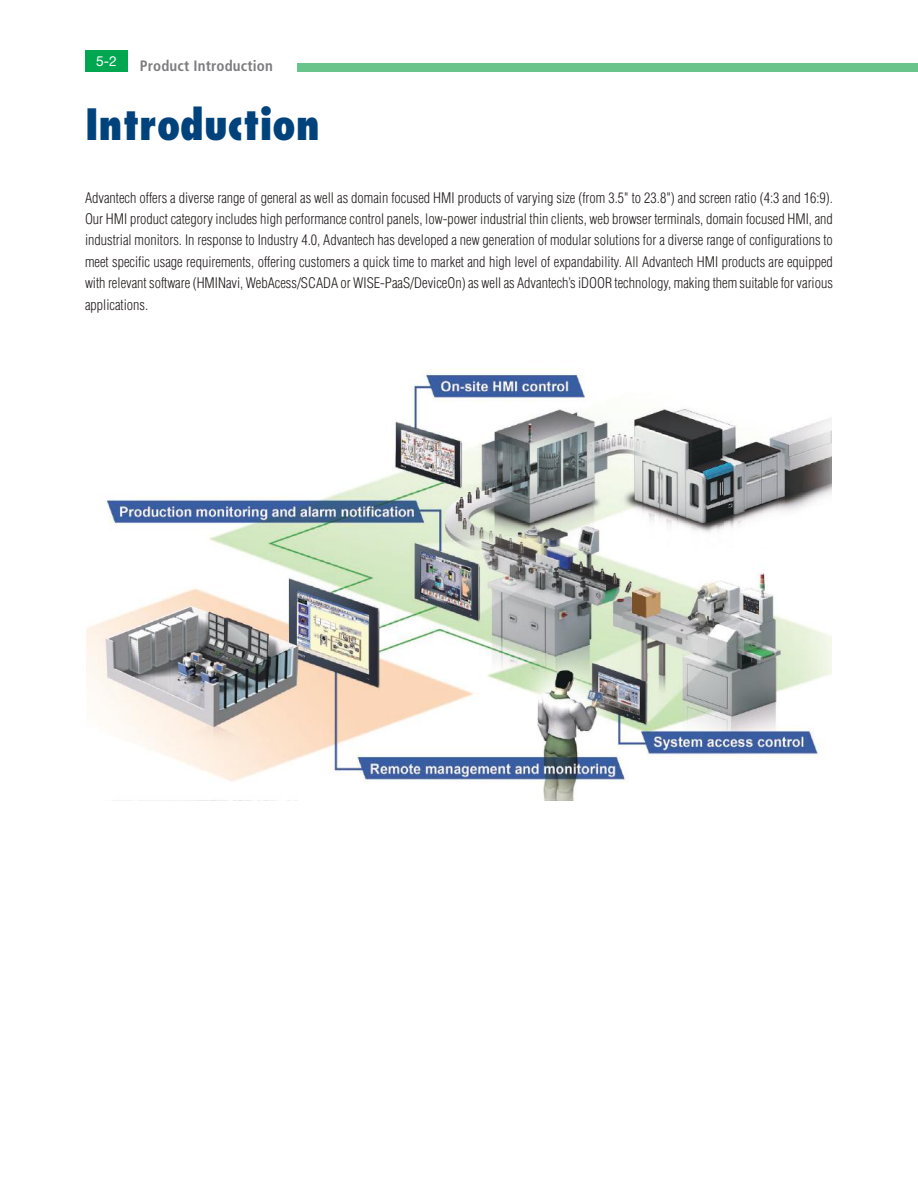
<style>
.page{position:relative;width:918px;height:1188px;background:#fff}
.page>*{position:absolute;margin:0;border:0;box-sizing:border-box;transform-origin:0 0}
.t1{font:800 condensed 42px "Futura";color:#00437c}
.t2{font:700 condensed 15px "Frutiger";letter-spacing:.01em;color:#7d7c7e}
.t3{font:300 condensed 14.25px/21.3px "Helvetica";color:#241f1f;text-align:justify}
.t4{font:13.8px "Helvetica Neue";color:#fff}
</style>
<div class="page">
<div style="left:85px;top:50px;width:43px;height:22px;background:#00a650"></div>
<div style="left:297px;top:63px;width:621px;height:9px;background:#69c48c"></div>
<img style="left:87px;top:369px;width:744px;height:431px">
<p class="t4" style="left:96px;top:53px;width:22px">5-2</p>
<p class="t2" style="left:140px;top:57px;width:135px">Product Introduction</p>
<h1 class="t1" style="left:85px;top:98px;width:236px">Introduction</h1>
<p class="t3" style="left:85px;top:187px;width:750px">Advantech offers a diverse range of general as well as domain focused HMI products of varying size (from 3.5" to 23.8") and screen ratio (4:3 and 16:9).<br>Our HMI product category includes high performance control panels, low-power industrial thin clients, web browser terminals, domain focused HMI, and industrial monitors. In response to Industry 4.0, Advantech has developed a new generation of modular solutions for a diverse range of configurations to meet specific usage requirements, offering customers a quick time to market and high level of expandability. All Advantech HMI products are equipped with relevant software (HMINavi, WebAcess/SCADA or WISE-PaaS/DeviceOn) as well as Advantech’s iDOOR technology, making them suitable for various applications.</p>
</div>
